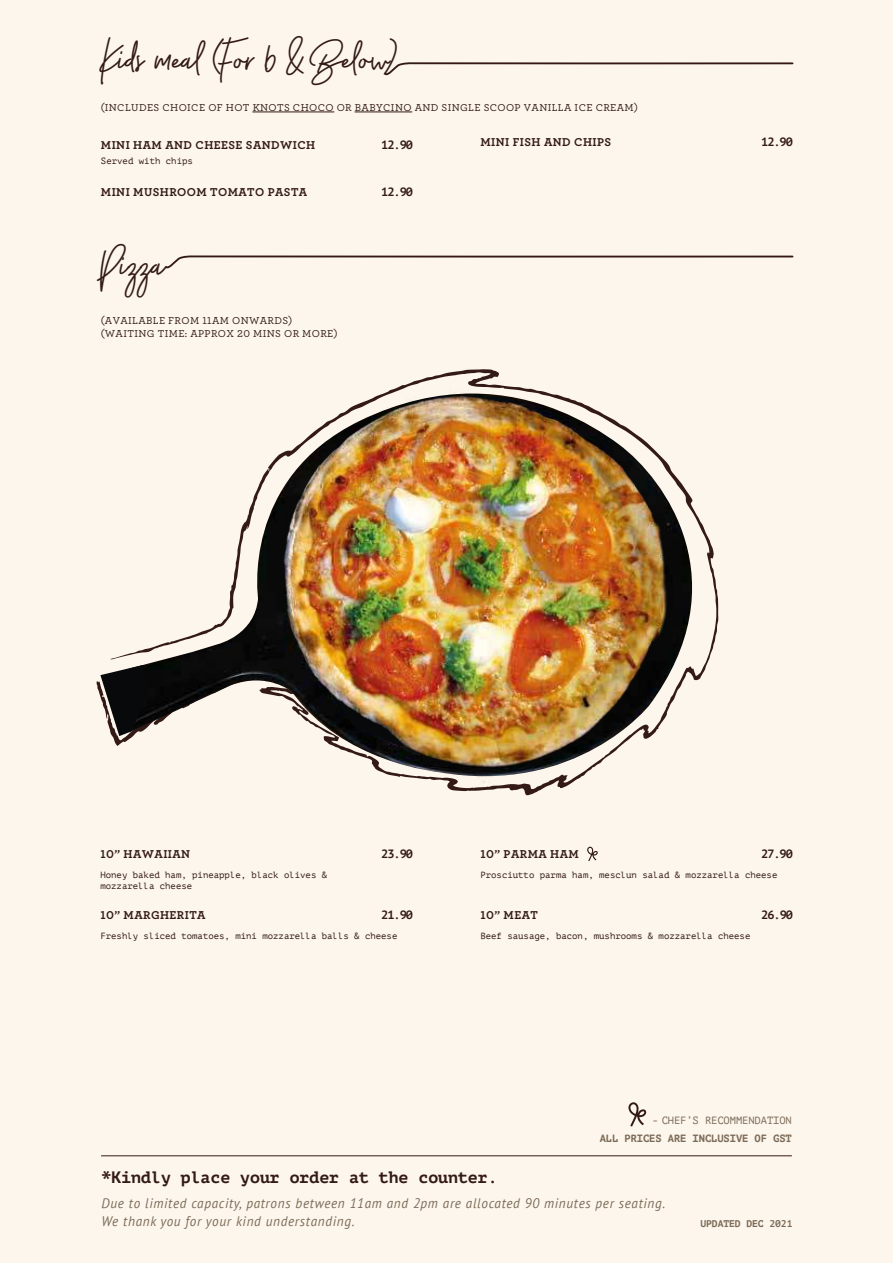
<style>
.page{position:relative;width:893px;height:1263px;background:#fdf6ec}
.page>*{position:absolute;margin:0;border:0;box-sizing:border-box;transform-origin:0 0}
.t1{font:37.5px "Ball Pen Regular";color:#331a17}
.t2{font:700 16.5px "PT Mono";color:#331a17}
.t3{font:italic 13.8px/18px "PT Sans";letter-spacing:.05em;color:#7c6b58;scale:.96 1}
.t4{font:700 12px "Archer";letter-spacing:.035em;color:#331a17}
.t5{font:700 12px "PT Mono";letter-spacing:-.09em;color:#331a17}
.t6{font:500 10.5px/12.6px "Archer";letter-spacing:.035em;color:#331a17}
.t7{font:700 10.5px "PT Mono";letter-spacing:-.01em;color:#7c6b58}
.t8{font:10.5px "PT Mono";letter-spacing:-.01em;color:#7c6b58}
.t9{font:700 9.75px "PT Mono";letter-spacing:-.01em;color:#7c6b58}
.t10{font:9px/10.8px "PT Mono";color:#331a17}
</style>
<div class="page">
<svg style="left:384px;top:62px;width:410px;height:14px"></svg>
<hr style="left:253px;top:112px;width:81px;height:1px;background:#331a17">
<hr style="left:355px;top:112px;width:57px;height:1px;background:#331a17">
<svg style="left:165px;top:255px;width:629px;height:14px"></svg>
<svg style="left:96px;top:369px;width:472px;height:427px"></svg>
<img style="left:129px;top:393px;width:590px;height:386px">
<svg style="left:100px;top:665px;width:49px;height:71px"></svg>
<img style="left:267px;top:380px;width:406px;height:405px">
<svg style="left:587px;top:847px;width:11px;height:14px"></svg>
<hr style="left:101px;top:1155px;width:691px;height:1px;background:#331a17">
<svg style="left:628px;top:1102px;width:18px;height:24px"></svg>
<h1 class="t1" style="left:105px;top:32px;width:295px">Kids meal (For 6 &amp; Below)</h1>
<p class="t6" style="left:101px;top:101px;width:539px">(INCLUDES CHOICE OF HOT KNOTS CHOCO OR BABYCINO AND SINGLE SCOOP VANILLA ICE CREAM)</p>
<h3 class="t4" style="left:101px;top:136px;width:216px">MINI HAM AND CHEESE SANDWICH</h3>
<h3 class="t5" style="left:381px;top:138px;width:33px">12.90</h3>
<h3 class="t4" style="left:101px;top:183px;width:208px">MINI MUSHROOM TOMATO PASTA</h3>
<h3 class="t5" style="left:381px;top:185px;width:33px">12.90</h3>
<p class="t10" style="left:101px;top:156px;width:93px">Served with chips</p>
<h1 class="t1" style="left:102px;top:238px;width:65px">Pizza</h1>
<p class="t6" style="left:101px;top:314px;width:238px">(AVAILABLE FROM 11AM ONWARDS) (WAITING TIME: APPROX 20 MINS OR MORE)</p>
<h3 class="t4" style="left:480px;top:133px;width:132px">MINI FISH AND CHIPS</h3>
<h3 class="t5" style="left:761px;top:135px;width:33px">12.90</h3>
<h3 class="t4" style="left:100px;top:845px;width:91px">10” HAWAIIAN</h3>
<h3 class="t5" style="left:381px;top:847px;width:33px">23.90</h3>
<p class="t10" style="left:100px;top:870px;width:228px">Honey baked ham, pineapple, black olives &amp; mozzarella cheese</p>
<h3 class="t4" style="left:100px;top:905px;width:107px">10” MARGHERITA</h3>
<h3 class="t5" style="left:381px;top:908px;width:33px">21.90</h3>
<p class="t10" style="left:100px;top:930px;width:299px">Freshly sliced tomatoes, mini mozzarella balls &amp; cheese</p>
<h3 class="t4" style="left:480px;top:845px;width:100px">10” PARMA HAM</h3>
<h3 class="t5" style="left:761px;top:847px;width:33px">27.90</h3>
<p class="t10" style="left:480px;top:870px;width:299px">Prosciutto parma ham, mesclun salad &amp; mozzarella cheese</p>
<h3 class="t4" style="left:480px;top:905px;width:59px">10” MEAT</h3>
<h3 class="t5" style="left:761px;top:908px;width:33px">26.90</h3>
<p class="t10" style="left:480px;top:930px;width:272px">Beef sausage, bacon, mushrooms &amp; mozzarella cheese</p>
<p class="t8" style="left:652px;top:1114px;width:141px">- CHEF’S RECOMMENDATION</p>
<p class="t7" style="left:600px;top:1131px;width:194px">ALL PRICES ARE INCLUSIVE OF GST</p>
<h2 class="t2" style="left:102px;top:1167px;width:398px">*Kindly place your order at the counter.</h2>
<h3 class="t3" style="left:102px;top:1194px;width:589px">Due to limited capacity, patrons between 11am and 2pm are allocated 90 minutes per seating.<br>We thank you for your kind understanding.</h3>
<p class="t9" style="left:700px;top:1218px;width:94px">UPDATED DEC 2021</p>
</div>
